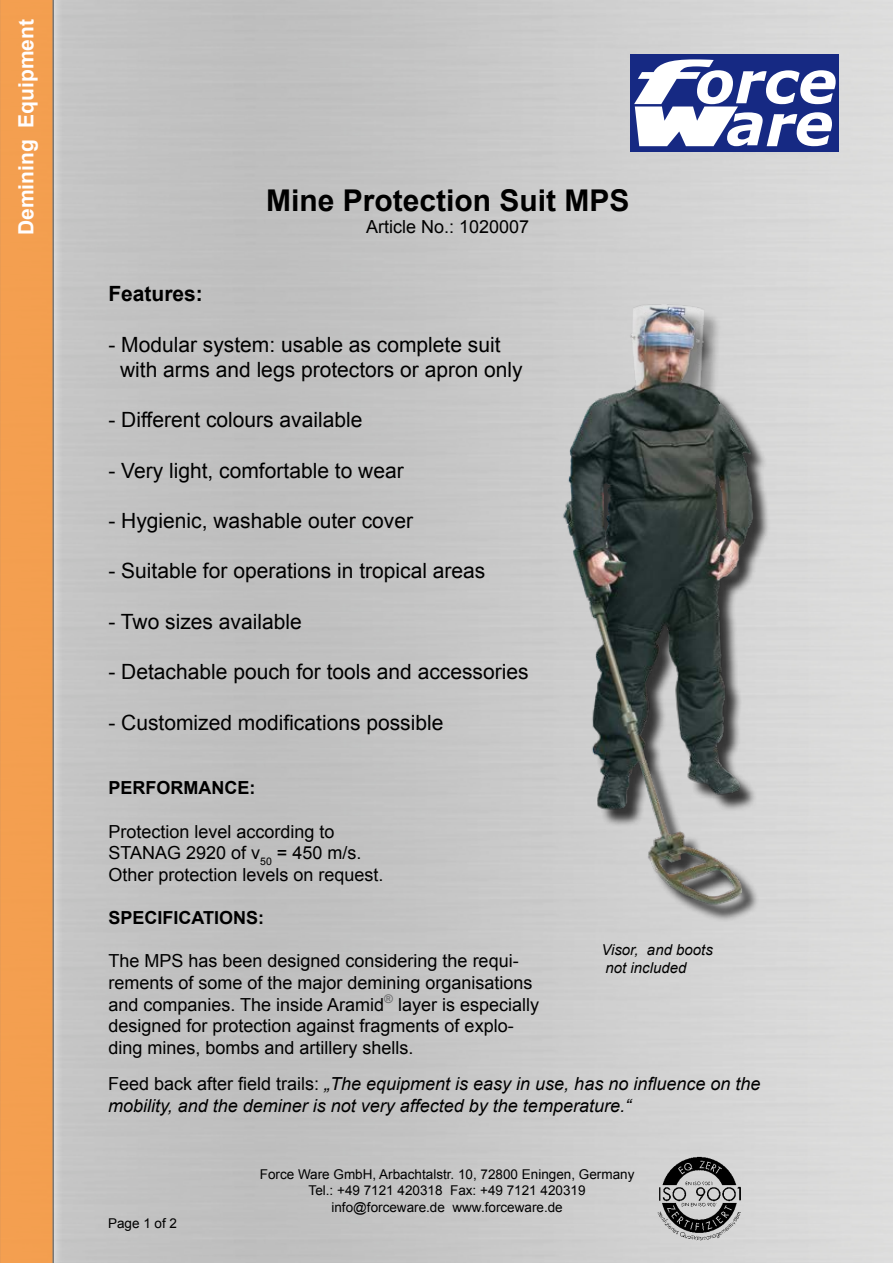
<style>
.page{position:relative;width:893px;height:1263px;background:#fff}
.page>*{position:absolute;margin:0;border:0;box-sizing:border-box;transform-origin:0 0}
.t1{font:700 30px "Arial";color:#000}
.t2{font:21px/25.2px "Arial";color:#000}
.t3{font:700 21px "Arial";color:#fffeff}
.t4{font:700 21px "Arial";color:#000}
.t5{font:18px/21.6px "Arial";color:#000}
.t6{font:italic 18px/21.6px "Arial";color:#000}
.t7{font:700 18px "Arial";color:#000}
.t8{font:italic 15px/18px "Arial";color:#000}
.t9{font:13.5px/16.2px "Arial";color:#000;text-align:center}
.s1{font-style:normal}
</style>
<div class="page">
<img style="left:63px;top:0;width:830px;height:1263px">
<div style="left:631px;top:54px;width:208px;height:98px;background:#162983"></div>
<svg style="left:634px;top:59px;width:202px;height:87px"></svg>
<img style="left:654px;top:1153px;width:90px;height:89px">
<div style="left:0;top:0;width:63px;height:1263px;background:#cfcfcf"></div>
<div style="left:0;top:0;width:54px;height:1263px;background:#f49f50"></div>
<img style="left:558px;top:286px;width:210px;height:647px">
<p class="t3" style="left:12px;top:235px;width:217px;rotate:-90deg">Demining Equipment</p>
<h1 class="t1" style="left:266px;top:181px;width:365px">Mine Protection Suit MPS</h1>
<p class="t5" style="left:366px;top:216px;width:165px">Article No.: 1020007</p>
<p class="t4" style="left:108px;top:280px;width:96px">Features:</p>
<p class="t2" style="left:120px;top:332px;width:404px;text-indent:-12px">- Modular system: usable as complete suit with arms and legs protectors or apron only</p>
<p class="t2" style="left:108px;top:407px;width:256px">- Different colours available</p>
<p class="t2" style="left:108px;top:458px;width:297px">- Very light, comfortable to wear</p>
<p class="t2" style="left:108px;top:508px;width:306px">- Hygienic, washable outer cover</p>
<p class="t2" style="left:108px;top:559px;width:378px">- Suitable for operations in tropical areas</p>
<p class="t2" style="left:108px;top:609px;width:195px">- Two sizes available</p>
<p class="t2" style="left:108px;top:659px;width:422px">- Detachable pouch for tools and accessories</p>
<p class="t2" style="left:108px;top:710px;width:336px">- Customized modifications possible</p>
<p class="t7" style="left:108px;top:776px;width:148px">PERFORMANCE:</p>
<p class="t5" style="left:108px;top:821px;width:277px">Protection level according to<br>STANAG 2920 of v<sub>50</sub> = 450 m/s.<br>Other protection levels on request.</p>
<p class="t7" style="left:108px;top:906px;width:157px">SPECIFICATIONS:</p>
<p class="t5" style="left:108px;top:950px;width:432px">The MPS has been designed considering the requi&shy;rements of some of the major demining organisations and companies. The inside Aramid<sup>®</sup> layer is especially designed for protection against fragments of explo&shy;ding mines, bombs and artillery shells.</p>
<p class="t8" style="left:601px;top:941px;width:113px">Visor, and boots not included</p>
<p class="t6" style="left:108px;top:1073px;width:654px"><span class="s1">Feed back after field trails:</span> „The equipment is easy in use, has no influence on the mobility, and the deminer is not very affected by the temperature.“</p>
<p class="t9" style="left:108px;top:1215px;width:71px">Page 1 of 2</p>
<p class="t9" style="left:260px;top:1166px;width:376px">Force Ware GmbH, Arbachtalstr. 10, 72800 Eningen, Germany<br>Tel.: +49 7121 420318 Fax: +49 7121 420319 info@forceware.de www.forceware.de</p>
</div>
